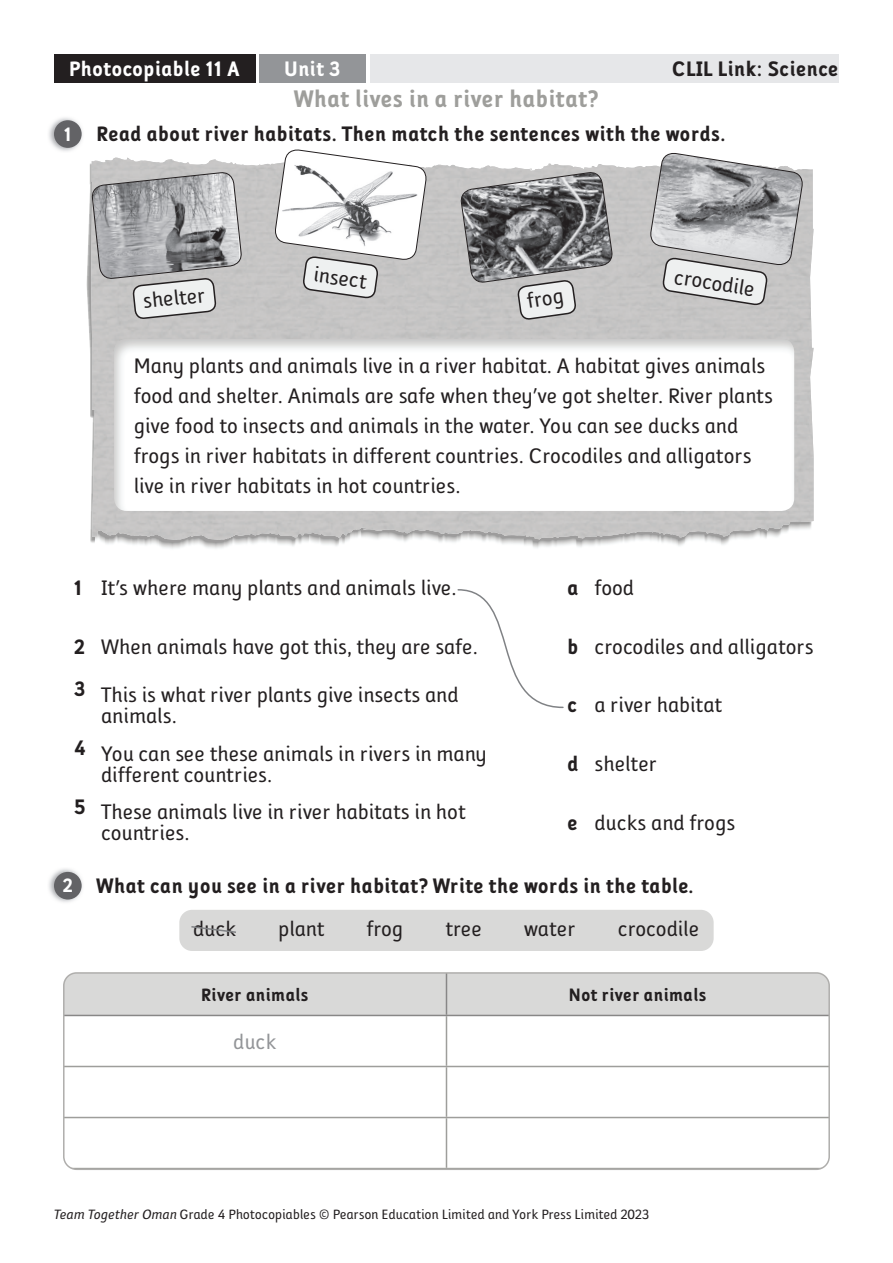
<style>
.page{position:relative;width:893px;height:1263px;background:#fff}
.page>*{position:absolute;margin:0;border:0;box-sizing:border-box;transform-origin:0 0}
.t1{font:700 24px "Folder Rg";color:#9e9e9b}
.t2{font:21px/30px "Folder Rg";color:#231f20}
.t3{font:700 21px/43.2px "Folder Rg";color:#231f20}
.t4{font:700 21px "Folder Rg";color:#fff}
.t5{font:21px "Folder Rg";color:#939598}
.t6{font:700 18px "Folder Rg";color:#231f20}
.t7{font:13.5px "Folder Rg";color:#231f20}
.s1{font-size:19.5px;color:#fff}
.s2{font-weight:700}
.s3{font-weight:400}
.s4{font-style:italic}
</style>
<div class="page">
<div style="left:54px;top:54px;width:201px;height:28px;background:#231f20"></div>
<div style="left:370px;top:54px;width:469px;height:28px;background:#e6e7e9"></div>
<div style="left:260px;top:54px;width:106px;height:28px;background:#939598"></div>
<img style="left:49px;top:117px;width:34px;height:34px">
<div style="left:54px;top:120px;width:28px;height:28px;background:#636366;border-radius:50%"></div>
<img style="left:87px;top:163px;width:51px;height:382px">
<svg style="left:113px;top:157px;width:701px;height:373px;fill:#c6c5c5"></svg>
<img style="left:91px;top:159px;width:703px;height:381px">
<svg style="left:91px;top:163px;width:151px;height:156px;background:#b2b2b4"></svg>
<svg style="left:274px;top:149px;width:154px;height:153px"></svg>
<svg style="left:460px;top:166px;width:153px;height:167px;background:#99999a"></svg>
<svg style="left:649px;top:153px;width:155px;height:153px;background:#bcbdbe"></svg>
<img style="left:114px;top:339px;width:680px;height:172px;border-radius:13px">
<img style="left:49px;top:868px;width:34px;height:34px">
<div style="left:54px;top:872px;width:28px;height:27px;background:#636366;border-radius:50%"></div>
<div style="left:179px;top:910px;width:535px;height:41px;background:#d9d9d8;border-radius:13px"></div>
<div style="left:66px;top:975px;width:761px;height:40px;background:#d9d9d8"></div>
<svg style="left:66px;top:1016px;width:761px;height:151px"></svg>
<hr style="left:64px;top:1066px;width:765px;height:1px;background:#9e9e9b">
<hr style="left:64px;top:1117px;width:765px;height:1px;background:#9e9e9b">
<hr style="left:64px;top:1168px;width:765px;height:1px;background:#9e9e9b">
<hr style="left:446px;top:1016px;width:1px;height:50px;background:#9e9e9b">
<hr style="left:446px;top:1067px;width:1px;height:50px;background:#9e9e9b">
<hr style="left:446px;top:1118px;width:1px;height:50px;background:#9e9e9b">
<hr style="left:446px;top:973px;width:1px;height:42px;background:#888787">
<hr style="left:64px;top:1015px;width:765px;height:1px;background:#888787">
<div style="left:63px;top:972px;width:767px;height:198px;border:2px solid #afaeac;border-radius:13px"></div>
<svg style="left:457px;top:589px;width:107px;height:120px"></svg>
<svg style="left:191px;top:926px;width:45px;height:7px"></svg>
<p class="t4" style="left:69px;top:61px;width:173px">Photocopiable 11 A</p>
<p class="t4" style="left:284px;top:61px;width:59px">Unit 3</p>
<p class="t3" style="left:672px;top:49px;width:168px">CLIL Link: Science</p>
<p class="t1" style="left:294px;top:90px;width:306px">What lives in a river habitat?</p>
<p class="t3" style="left:64px;top:115px;width:664px"><span class="s1">1</span> Read about river habitats. Then match the sentences with the words.</p>
<p class="t2" style="left:316px;top:262px;width:55px;rotate:8deg">insect</p>
<p class="t2" style="left:677px;top:264px;width:83px;rotate:9deg">crocodile</p>
<p class="t2" style="left:142px;top:289px;width:64px;rotate:-6deg">shelter</p>
<p class="t2" style="left:525px;top:289px;width:38px;rotate:-9deg">frog</p>
<p class="t2" style="left:134px;top:353px;width:641px">Many plants and animals live in a river habitat. A habitat gives animals food and shelter. Animals are safe when they’ve got shelter. River plants give food to insects and animals in the water. You can see ducks and frogs in river habitats in different countries. Crocodiles and alligators live in river habitats in hot countries.</p>
<p class="t2" style="left:74px;top:575px;width:384px"><span class="s2">1</span> It’s where many plants and animals live.</p>
<p class="t2" style="left:567px;top:575px;width:68px"><span class="s2">a</span> food</p>
<p class="t2" style="left:74px;top:634px;width:406px"><span class="s2">2</span> When animals have got this, they are safe.</p>
<p class="t2" style="left:567px;top:634px;width:248px"><span class="s2">b</span> crocodiles and alligators</p>
<p class="t2" style="left:101px;top:687px;width:359px;line-height:21px;text-indent:-27px"><sup>3</sup> This is what river plants give insects and animals.</p>
<p class="t2" style="left:567px;top:693px;width:157px"><span class="s2">c</span> a river habitat</p>
<p class="t2" style="left:101px;top:745px;width:387px;line-height:21px;text-indent:-27px"><sup>4</sup> You can see these animals in rivers in many different countries.</p>
<p class="t2" style="left:101px;top:804px;width:366px;line-height:21px;text-indent:-27px"><sup>5</sup> These animals live in river habitats in hot countries.</p>
<p class="t2" style="left:567px;top:751px;width:92px"><span class="s2">d</span> shelter</p>
<p class="t2" style="left:567px;top:810px;width:170px"><span class="s2">e</span> ducks and frogs</p>
<p class="t3" style="left:193px;top:866px;width:502px;text-indent:-130px"><span class="s1">2</span> What can you see in a river habitat? Write the words in the table. <span class="s3">duck</span></p>
<p class="t2" style="left:278px;top:916px;width:48px">plant</p>
<p class="t2" style="left:367px;top:916px;width:38px">frog</p>
<p class="t2" style="left:446px;top:916px;width:38px">tree</p>
<p class="t2" style="left:524px;top:916px;width:53px">water</p>
<p class="t2" style="left:618px;top:916px;width:83px">crocodile</p>
<p class="t6" style="left:201px;top:988px;width:109px">River animals</p>
<p class="t6" style="left:569px;top:988px;width:140px">Not river animals</p>
<p class="t5" style="left:234px;top:1033px;width:45px">duck</p>
<p class="t7" style="left:54px;top:1209px;width:598px"><span class="s4">Team Together Oman</span> Grade 4 Photocopiables © Pearson Education Limited and York Press Limited 2023</p>
</div>
